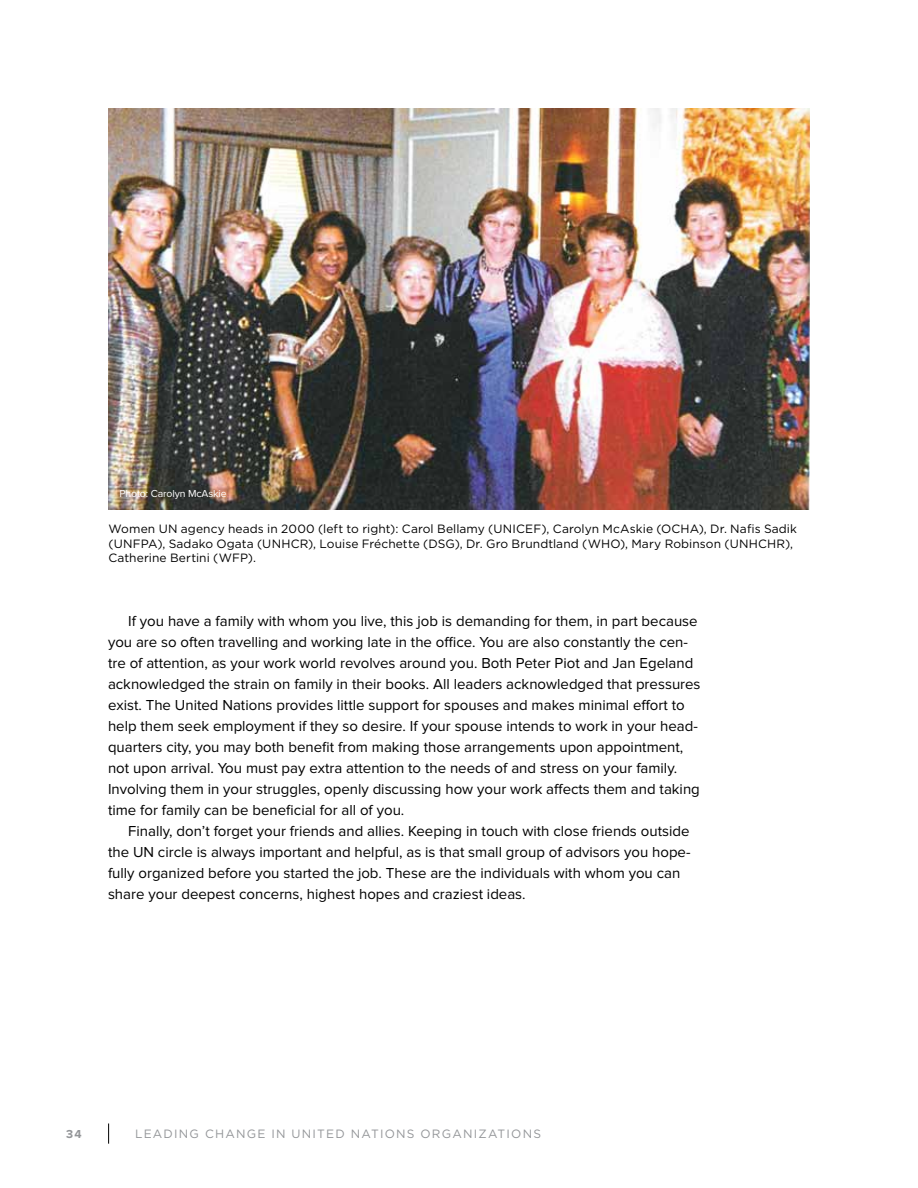
<style>
.page{position:relative;width:918px;height:1188px;background:#fff}
.page>*{position:absolute;margin:0;border:0;box-sizing:border-box;transform-origin:0 0}
.t1{font:15px/21px "Proxima Nova";color:#000}
.t2{font:12px/14.4px "Gotham";letter-spacing:.01em;color:#000}
.t3{font:12px "Gotham";letter-spacing:.1em;color:#939598}
.t4{font:700 12px "Proxima Nova";color:#939598}
.t5{font:10.5px "Proxima Nova";letter-spacing:-.01em;color:#fff}
</style>
<div class="page">
<svg style="left:108px;top:1124px;width:1px;height:20px"></svg>
<img style="left:108px;top:108px;width:702px;height:402px">
<p class="t5" style="left:119px;top:488px;width:109px">Photo: Carolyn McAskie</p>
<p class="t2" style="left:108px;top:521px;width:690px">Women UN agency heads in 2000 (left to right): Carol Bellamy (UNICEF), Carolyn McAskie (OCHA), Dr. Nafis Sadik (UNFPA), Sadako Ogata (UNHCR), Louise Fréchette (DSG), Dr. Gro Brundtland (WHO), Mary Robinson (UNHCHR),<br>Catherine Bertini (WFP).</p>
<p class="t1" style="left:108px;top:611px;width:594px;text-indent:20px">If you have a family with whom you live, this job is demanding for them, in part because you are so often travelling and working late in the office. You are also constantly the cen&shy;tre of attention, as your work world revolves around you. Both Peter Piot and Jan Egeland acknowledged the strain on family in their books. All leaders acknowledged that pressures exist. The United Nations provides little support for spouses and makes minimal effort to help them seek employment if they so desire. If your spouse intends to work in your head&shy;quarters city, you may both benefit from making those arrangements upon appointment, not upon arrival. You must pay extra attention to the needs of and stress on your family.<br>Involving them in your struggles, openly discussing how your work affects them and taking time for family can be beneficial for all of you.</p>
<p class="t1" style="left:108px;top:821px;width:584px;text-indent:20px">Finally, don’t forget your friends and allies. Keeping in touch with close friends outside the UN circle is always important and helpful, as is that small group of advisors you hope&shy;fully organized before you started the job. These are the individuals with whom you can share your deepest concerns, highest hopes and craziest ideas.</p>
<p class="t4" style="left:66px;top:1127px;width:17px">34</p>
<p class="t3" style="left:135px;top:1126px;width:407px">LEADING CHANGE IN UNITED NATIONS ORGANIZATIONS</p>
</div>
